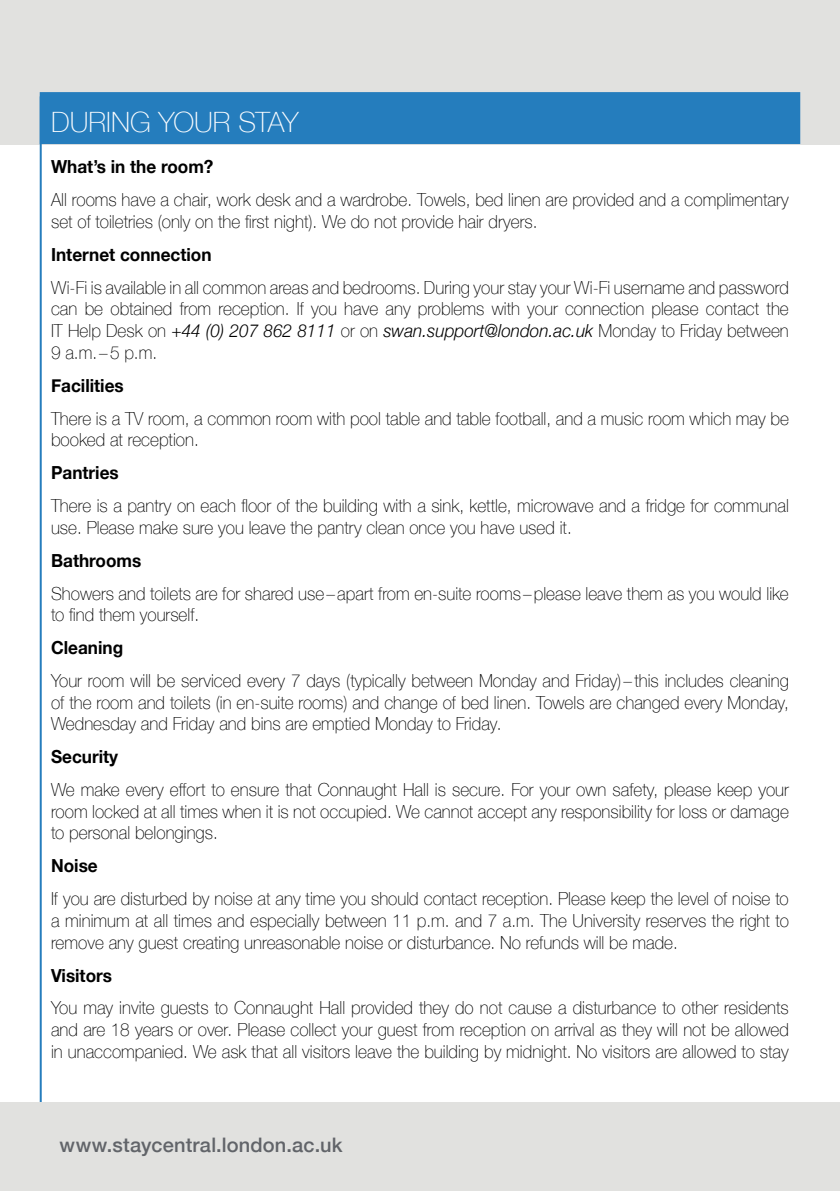
<style>
.page{position:relative;width:840px;height:1191px;background:#fff}
.page>*{position:absolute;margin:0;border:0;box-sizing:border-box;transform-origin:0 0}
.t1{font:100 28px "Helvetica Neue";color:#fbfdff}
.t2{font:500 20px "Helvetica Neue";letter-spacing:.01em;color:#616469}
.t3{font:100 18px/21.6px "Helvetica Neue";color:#000;text-align:justify;scale:.95 1}
.t4{font:700 18px "Helvetica Neue";color:#000;scale:.95 1}
.s1{font-weight:300;font-style:italic}
</style>
<div class="page">
<div style="left:0;top:0;width:839px;height:144px;background:#e1e1df"></div>
<div style="left:40px;top:92px;width:759px;height:52px;background:#257dbd;border:2px solid #257dbd"></div>
<hr style="left:40px;top:96px;width:2px;height:1058px;background:#257dbd">
<div style="left:0;top:1102px;width:839px;height:89px;background:#e1e1df"></div>
<h1 class="t1" style="left:51px;top:100px;width:249px">DURING YOUR STAY</h1>
<p class="t4" style="left:51px;top:153px;width:172px">What’s in the room?</p>
<p class="t3" style="left:51px;top:188px;width:777px">All rooms have a chair, work desk and a wardrobe. Towels, bed linen are provided and a complimentary set of toiletries (only on the first night). We do not provide hair dryers.</p>
<p class="t4" style="left:51px;top:240px;width:170px">Internet connection</p>
<p class="t3" style="left:51px;top:276px;width:777px">Wi-Fi is available in all common areas and bedrooms. During your stay your Wi-Fi username and password can be obtained from reception. If you have any problems with your connection please contact the IT Help Desk on <span class="s1">+44 (0) 207 862 8111</span> or on <span class="s1">swan.support@london.ac.uk</span> Monday to Friday between 9 a.m.–5 p.m.</p>
<p class="t4" style="left:51px;top:371px;width:78px">Facilities</p>
<p class="t3" style="left:51px;top:406px;width:777px">There is a TV room, a common room with pool table and table football, and a music room which may be booked at reception.</p>
<p class="t4" style="left:51px;top:458px;width:73px">Pantries</p>
<p class="t3" style="left:51px;top:494px;width:777px">There is a pantry on each floor of the building with a sink, kettle, microwave and a fridge for communal use. Please make sure you leave the pantry clean once you have used it.</p>
<p class="t4" style="left:51px;top:546px;width:96px">Bathrooms</p>
<p class="t3" style="left:51px;top:581px;width:777px">Showers and toilets are for shared use–apart from en-suite rooms –please leave them as you would like to find them yourself.</p>
<p class="t4" style="left:51px;top:633px;width:77px">Cleaning</p>
<p class="t3" style="left:51px;top:669px;width:777px">Your room will be serviced every 7 days (typically between Monday and Friday) –this includes cleaning of the room and toilets (in en-suite rooms) and change of bed linen. Towels are changed every Monday, Wednesday and Friday and bins are emptied Monday to Friday.</p>
<p class="t4" style="left:51px;top:742px;width:72px">Security</p>
<p class="t3" style="left:51px;top:778px;width:777px">We make every effort to ensure that Connaught Hall is secure. For your own safety, please keep your room locked at all times when it is not occupied. We cannot accept any responsibility for loss or damage to personal belongings.</p>
<p class="t4" style="left:51px;top:852px;width:51px">Noise</p>
<p class="t3" style="left:51px;top:887px;width:777px">If you are disturbed by noise at any time you should contact reception. Please keep the level of noise to a minimum at all times and especially between 11 p.m. and 7 a.m. The University reserves the right to remove any guest creating unreasonable noise or disturbance. No refunds will be made.</p>
<p class="t4" style="left:51px;top:961px;width:66px">Visitors</p>
<p class="t3" style="left:51px;top:996px;width:777px">You may invite guests to Connaught Hall provided they do not cause a disturbance to other residents and are 18 years or over. Please collect your guest from reception on arrival as they will not be allowed in unaccompanied. We ask that all visitors leave the building by midnight. No visitors are allowed to stay</p>
<p class="t2" style="left:60px;top:1128px;width:284px">www.staycentral.london.ac.uk</p>
</div>
